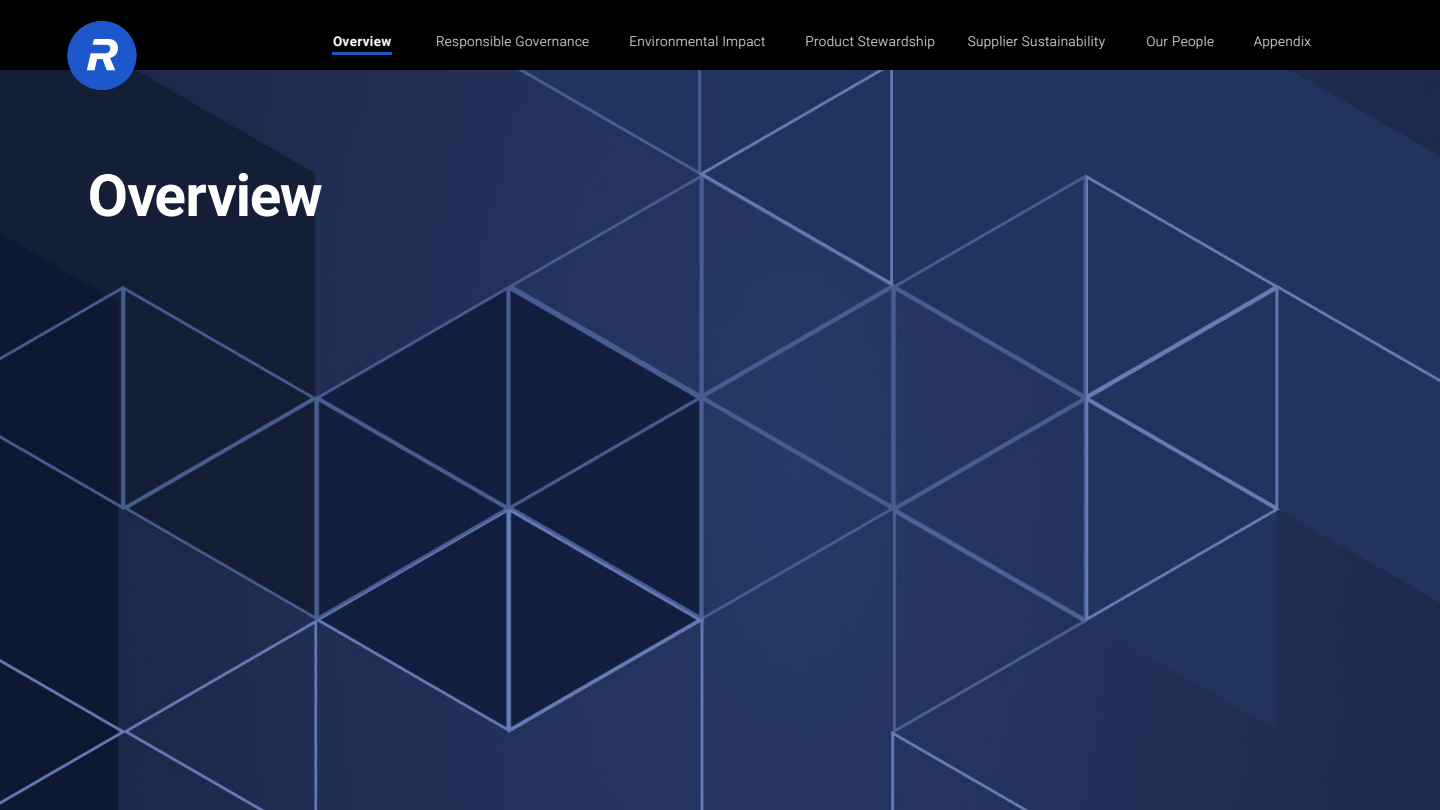
<style>
.page{position:relative;width:1440px;height:810px;background:#fff}
.page>*{position:absolute;margin:0;border:0;box-sizing:border-box;transform-origin:0 0}
.Infographic_Big_Number{font:700 58.35px "Roboto";letter-spacing:-.02em;color:#fff}
.t1{font:300 13.5px "Roboto";letter-spacing:.025em;color:#fff}
.t2{font:700 13.5px "Roboto";letter-spacing:.025em;color:#fff}
</style>
<div class="page">
<img style="left:0;top:70px;width:1440px;height:740px">
<div style="left:0;top:0;width:1440px;height:70px;background:#000"></div>
<hr style="left:332px;top:52px;width:60px;height:3px;background:#1d57cc">
<svg style="left:68px;top:21px;width:68px;height:69px;background:#315aad"></svg>
<p class="t2" style="left:333px;top:32px;width:60px">Overview</p>
<p class="t1" style="left:436px;top:32px;width:155px">Responsible Governance</p>
<p class="t1" style="left:629px;top:32px;width:138px">Environmental Impact</p>
<p class="t1" style="left:806px;top:32px;width:131px">Product Stewardship</p>
<p class="t1" style="left:968px;top:32px;width:139px">Supplier Sustainability</p>
<p class="t1" style="left:1146px;top:32px;width:69px">Our People</p>
<p class="t1" style="left:1254px;top:32px;width:59px">Appendix</p>
<p class="Infographic_Big_Number" style="left:88px;top:154px;width:236px">Overview</p>
</div>
